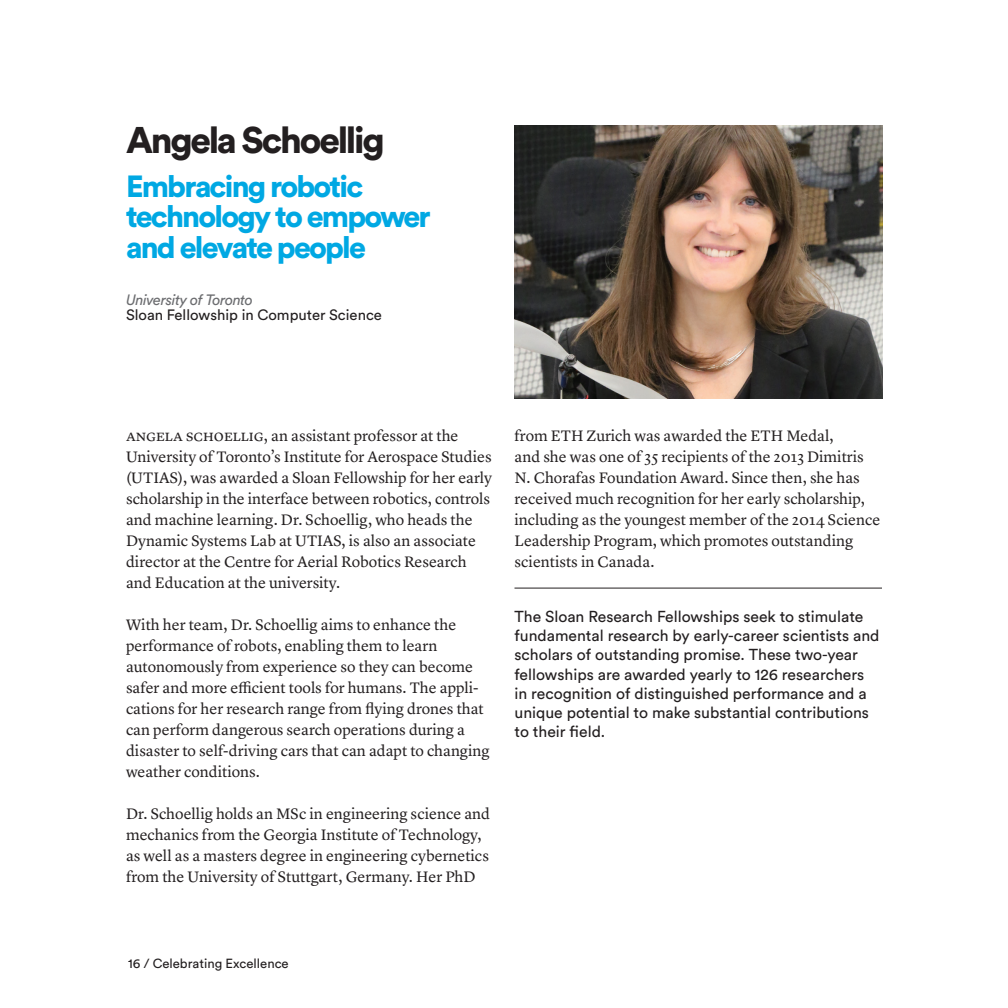
<style>
.page{position:relative;width:1008px;height:1008px;background:#fff}
.page>*{position:absolute;margin:0;border:0;box-sizing:border-box;transform-origin:0 0}
.Recipient_Name{font:900 36.75px "Circular Std";letter-spacing:-.06em;color:#231f20}
.Recipient_Name-2{font:900 30.28px/30.3px "Circular Std";letter-spacing:-.06em;color:#00a8e3}
.Body_Copy{font:15.75px/21px "Lyon Text";color:#231f20}
.t1{font:15.75px/19.2px "Circular Std";color:#231f20}
.Sections_Headers{font:14.88px/15.8px "Circular Std";color:#231f20}
.t2{font:13.12px "Circular Std";color:#231f20}
.s1{font-style:italic;color:#6c6d70}
</style>
<div class="page">
<img style="left:514px;top:126px;width:368px;height:273px">
<hr style="left:514px;top:588px;width:368px;height:1px;background:#231f20">
<p class="Recipient_Name" style="left:126px;top:116px;width:260px">Angela Schoellig</p>
<p class="Recipient_Name-2" style="left:126px;top:170px;width:306px">Embracing robotic technology to empower and elevate people</p>
<p class="Sections_Headers" style="left:126px;top:291px;width:257px"><span class="s1">University of Toronto<br></span>Sloan Fellowship in Computer Science</p>
<p class="Body_Copy" style="left:126px;top:423px;width:368px">angela schoellig, an assistant professor at the University of Toronto’s Institute for Aerospace Studies (UTIAS), was awarded a Sloan Fellowship for her early scholarship in the interface between robotics, controls and machine learning. Dr. Schoellig, who heads the Dynamic Systems Lab at UTIAS, is also an associate director at the Centre for Aerial Robotics Research and Education at the university.</p>
<p class="Body_Copy" style="left:126px;top:612px;width:365px">With her team, Dr. Schoellig aims to enhance the performance of robots, enabling them to learn autonomously from experience so they can become safer and more efficient tools for humans. The appli&shy;cations for her research range from flying drones that can perform dangerous search operations during a disaster to self-driving cars that can adapt to changing weather conditions.</p>
<p class="Body_Copy" style="left:126px;top:801px;width:366px">Dr. Schoellig holds an MSc in engineering science and mechanics from the Georgia Institute of Technology, as well as a masters degree in engineering cybernetics from the University of Stuttgart, Germany. Her PhD</p>
<p class="Body_Copy" style="left:514px;top:424px;width:367px">from ETH Zurich was awarded the ETH Medal,<br>and she was one of 35 recipients of the 2013 Dimitris N. Chorafas Foundation Award. Since then, she has received much recognition for her early scholarship, including as the youngest member of the 2014 Science Leadership Program, which promotes outstanding scientists in Canada.</p>
<p class="t1" style="left:514px;top:607px;width:367px">The Sloan Research Fellowships seek to stimulate fundamental research by early-career scientists and scholars of outstanding promise. These two-year fellowships are awarded yearly to 126 researchers in recognition of distinguished performance and a unique potential to make substantial contributions to their field.</p>
<p class="t2" style="left:128px;top:955px;width:162px">16 / Celebrating Excellence</p>
</div>
